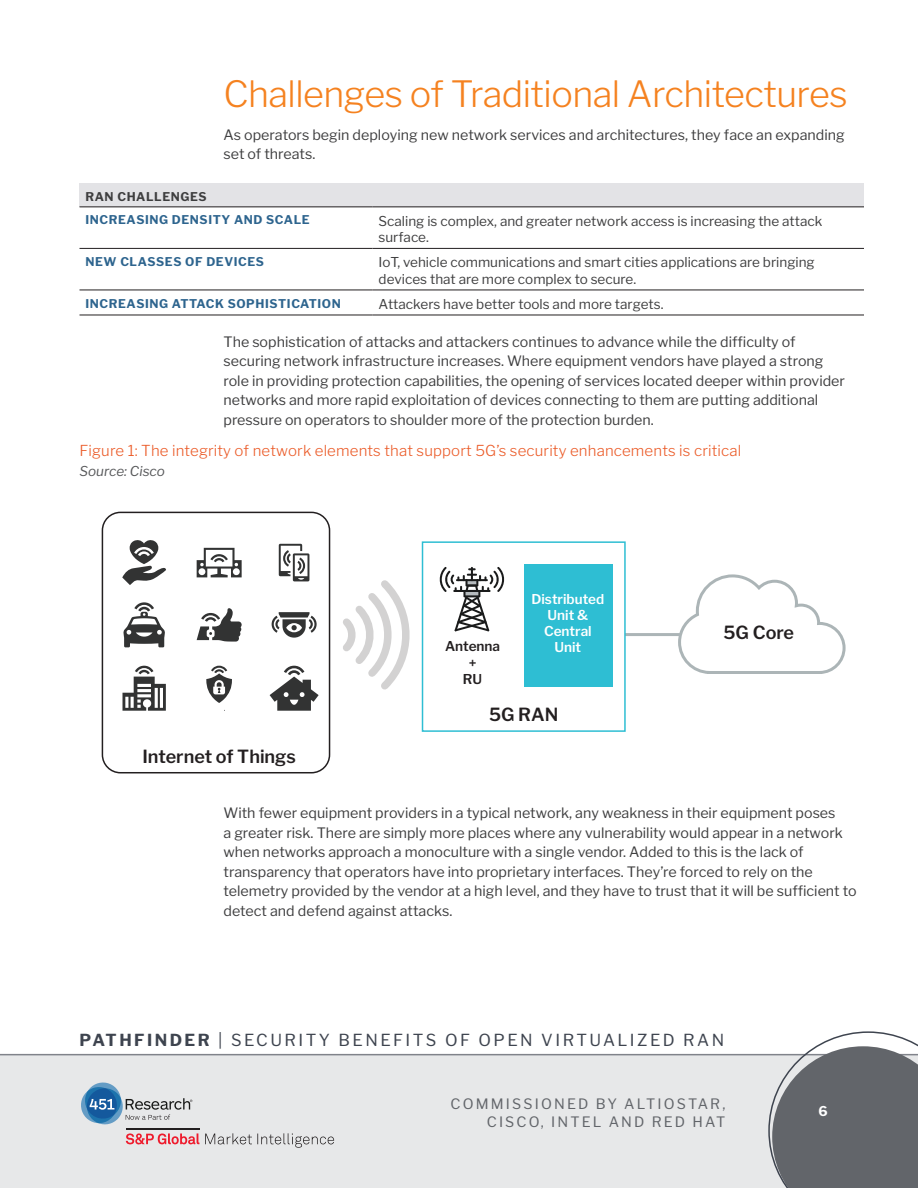
<style>
.page{position:relative;width:918px;height:1188px;background:#fff}
.page>*{position:absolute;margin:0;border:0;box-sizing:border-box;transform-origin:0 0}
.Header_1{font:300 36px "Libre Franklin";letter-spacing:-.015em;color:#f58220}
.t1{font:600 18px "Libre Franklin";color:#231f20}
.t2{font:16.5px "Libre Franklin";letter-spacing:.15em;color:#3e444f}
.Exhibit_Title{font:300 15px "Libre Franklin";letter-spacing:.01em;color:#eb5b28}
.t3{font:14.25px/19.5px "Libre Franklin";color:#3e3e3f}
.t4{font:14.25px/17.1px "Libre Franklin";letter-spacing:.15em;color:#62656a;text-align:right}
.Table_Body{font:13.5px/16.5px "Libre Franklin";color:#3e3e3f}
.t5{font:600 13.5px/16.2px "Libre Franklin";color:#fff;text-align:center}
.Exhibit_Source{font:italic 13.5px "Libre Franklin";color:#57585a}
.t6{font:600 13.5px/16.2px "Libre Franklin";color:#231f20;text-align:center}
.t7{font:700 13.5px "Libre Franklin";color:#fff}
.Table_Row_Head{font:700 12px "Libre Franklin";letter-spacing:.05em;color:#2d648e}
.Table_Column_Head{font:700 12px "Libre Franklin";letter-spacing:.05em;color:#3e3e3f}
.s1{font-weight:700}
</style>
<div class="page">
<div style="left:0;top:1054px;width:918px;height:134px;background:#e7e8e9"></div>
<hr style="left:0;top:1054px;width:918px;height:1px;background:#80838a">
<svg style="left:768px;top:1031px;width:150px;height:157px"></svg>
<svg style="left:126px;top:1133px;width:73px;height:12px"></svg>
<hr style="left:126px;top:1128px;width:73px;height:2px;background:#231f20">
<svg style="left:205px;top:1133px;width:129px;height:15px"></svg>
<svg style="left:81px;top:1082px;width:111px;height:43px"></svg>
<div style="left:80px;top:183px;width:784px;height:24px;background:#e3e3e6"></div>
<hr style="left:80px;top:206px;width:293px;height:1px;background:#231f20">
<hr style="left:373px;top:206px;width:491px;height:1px;background:#231f20">
<hr style="left:80px;top:248px;width:293px;height:1px;background:#231f20">
<hr style="left:373px;top:248px;width:491px;height:1px;background:#231f20">
<hr style="left:80px;top:290px;width:293px;height:1px;background:#231f20">
<hr style="left:373px;top:290px;width:491px;height:1px;background:#231f20">
<hr style="left:80px;top:315px;width:293px;height:1px;background:#231f20">
<hr style="left:373px;top:315px;width:491px;height:1px;background:#231f20">
<hr style="left:625px;top:633px;width:55px;height:3px;background:#acb5b7">
<div style="left:422px;top:541px;width:204px;height:191px;border:2px solid #2ebed3"></div>
<div style="left:102px;top:512px;width:228px;height:261px;border:2px solid #231f20;border-radius:18px"></div>
<svg style="left:439px;top:567px;width:66px;height:64px"></svg>
<svg style="left:123px;top:602px;width:42px;height:45px"></svg>
<svg style="left:122px;top:540px;width:44px;height:45px"></svg>
<svg style="left:197px;top:608px;width:45px;height:34px"></svg>
<svg style="left:123px;top:666px;width:43px;height:45px"></svg>
<svg style="left:272px;top:612px;width:45px;height:26px"></svg>
<svg style="left:206px;top:666px;width:26px;height:37px"></svg>
<svg style="left:279px;top:544px;width:30px;height:37px"></svg>
<svg style="left:197px;top:548px;width:45px;height:29px"></svg>
<svg style="left:270px;top:666px;width:49px;height:45px"></svg>
<svg style="left:343px;top:580px;width:67px;height:110px"></svg>
<div style="left:524px;top:565px;width:89px;height:122px;background:#2ebed3"></div>
<svg style="left:678px;top:574px;width:168px;height:100px"></svg>
<p class="Header_1" style="left:224px;top:72px;width:626px">Challenges of Traditional Architectures</p>
<p class="t3" style="left:224px;top:125px;width:623px">As operators begin deploying new network services and architectures, they face an expanding set of threats.</p>
<p class="Table_Column_Head" style="left:86px;top:189px;width:123px">RAN CHALLENGES</p>
<p class="Table_Row_Head" style="left:86px;top:213px;width:226px">INCREASING DENSITY AND SCALE</p>
<p class="Table_Body" style="left:379px;top:213px;width:445px">Scaling is complex, and greater network access is increasing the attack surface.</p>
<p class="Table_Row_Head" style="left:86px;top:254px;width:180px">NEW CLASSES OF DEVICES</p>
<p class="Table_Body" style="left:379px;top:254px;width:438px">IoT, vehicle communications and smart cities applications are bringing devices that are more complex to secure.</p>
<p class="Table_Row_Head" style="left:86px;top:296px;width:257px">INCREASING ATTACK SOPHISTICATION</p>
<p class="Table_Body" style="left:379px;top:296px;width:286px">Attackers have better tools and more targets.</p>
<p class="t3" style="left:224px;top:332px;width:623px">The sophistication of attacks and attackers continues to advance while the difficulty of securing network infrastructure increases. Where equipment vendors have played a strong role in providing protection capabilities, the opening of services located deeper within provider networks and more rapid exploitation of devices connecting to them are putting additional pressure on operators to shoulder more of the protection burden.</p>
<p class="Exhibit_Title" style="left:80px;top:442px;width:663px">Figure 1: The integrity of network elements that support 5G’s security enhancements is critical</p>
<p class="Exhibit_Source" style="left:80px;top:463px;width:87px">Source: Cisco</p>
<p class="t1" style="left:142px;top:745px;width:155px">Internet of Things</p>
<p class="t6" style="left:445px;top:638px;width:57px">Antenna +<br>RU</p>
<p class="t5" style="left:531px;top:591px;width:74px">Distributed<br>Unit &amp;<br>Central<br>Unit</p>
<p class="t1" style="left:489px;top:703px;width:71px">5G RAN</p>
<p class="t1" style="left:724px;top:622px;width:72px">5G Core</p>
<p class="t3" style="left:224px;top:803px;width:635px">With fewer equipment providers in a typical network, any weakness in their equipment poses<br>a greater risk. There are simply more places where any vulnerability would appear in a network when networks approach a monoculture with a single vendor. Added to this is the lack of transparency that operators have into proprietary interfaces. They’re forced to rely on the telemetry provided by the vendor at a high level, and they have to trust that it will be sufficient to detect and defend against attacks.</p>
<p class="t2" style="left:80px;top:1030px;width:646px"><span class="s1">PATHFINDER</span> | SECURITY BENEFITS OF OPEN VIRTUALIZED RAN</p>
<p class="t4" style="left:451px;top:1096px;width:276px">COMMISSIONED BY ALTIOSTAR,<br>CISCO, INTEL AND RED HAT</p>
<p class="t7" style="left:818px;top:1103px;width:11px">6</p>
</div>
